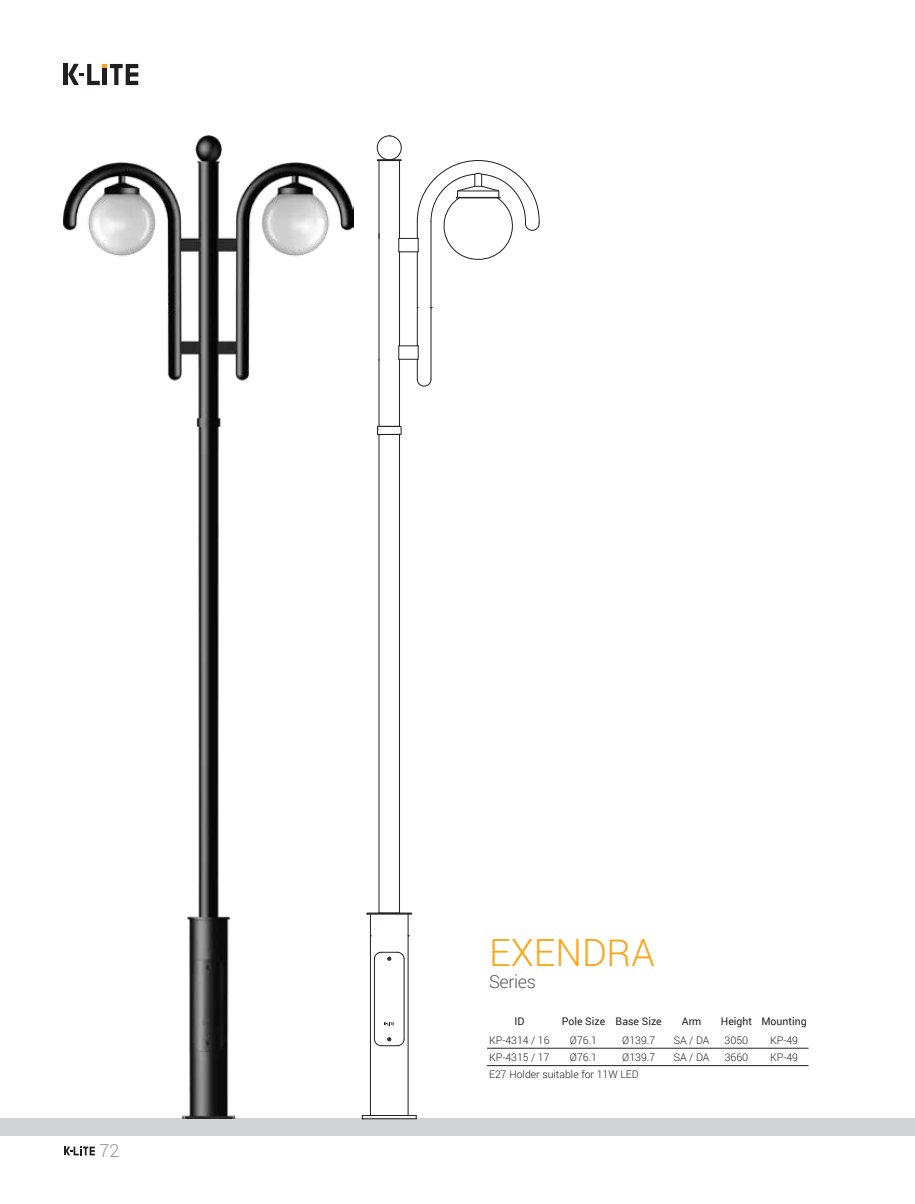
<style>
.page{position:relative;width:915px;height:1204px;background:#fff}
.page>*{position:absolute;margin:0;border:0;box-sizing:border-box;transform-origin:0 0}
.t1{font:300 37.5px "Roboto";color:#faa61a}
.t2{font:300 18px "Roboto";letter-spacing:-.02em;color:#58595b}
.t3{font:300 18px "Roboto";color:#939598}
.t4{font:300 10.5px/17px "Roboto";color:#231f20;text-align:center}
.t5{font:10.5px/18.6px "Roboto";color:#231f20;text-align:center}
.s1{font-weight:300}
.s2{font-weight:400}
</style>
<div class="page">
<hr style="left:64px;top:64px;width:4px;height:21px;background:#231f20">
<svg style="left:68px;top:64px;width:70px;height:21px"></svg>
<svg style="left:64px;top:1146px;width:31px;height:9px"></svg>
<hr style="left:487px;top:1047px;width:321px;height:1px;background:#231f20">
<hr style="left:487px;top:1065px;width:321px;height:1px;background:#231f20">
<div style="left:0;top:1118px;width:914px;height:17px;background:#d1d3d4"></div>
<img style="left:64px;top:136px;width:289px;height:982px">
<svg style="left:384px;top:1022px;width:10px;height:3px"></svg>
<hr style="left:362px;top:1115px;width:54px;height:1px;background:#231f20">
<hr style="left:362px;top:1118px;width:54px;height:1px;background:#231f20">
<hr style="left:370px;top:914px;width:1px;height:201px;background:#231f20">
<hr style="left:407px;top:914px;width:1px;height:201px;background:#231f20">
<div style="left:367px;top:912px;width:44px;height:2px;border:1px solid #231f20"></div>
<hr style="left:399px;top:252px;width:1px;height:94px;background:#231f20">
<hr style="left:378px;top:234px;width:1px;height:126px;background:#231f20">
<div style="left:377px;top:136px;width:24px;height:24px;border:1px solid #231f20;border-radius:50%"></div>
<hr style="left:417px;top:252px;width:1px;height:94px;background:#231f20">
<hr style="left:430px;top:221px;width:1px;height:158px;background:#231f20">
<svg style="left:398px;top:345px;width:33px;height:41px"></svg>
<svg style="left:377px;top:426px;width:24px;height:9px"></svg>
<svg style="left:377px;top:160px;width:162px;height:100px"></svg>
<hr style="left:403px;top:958px;width:1px;height:80px;background:#231f20">
<hr style="left:374px;top:958px;width:1px;height:80px;background:#231f20">
<svg style="left:374px;top:1037px;width:30px;height:9px"></svg>
<svg style="left:374px;top:951px;width:30px;height:9px"></svg>
<p class="t3" style="left:100px;top:1137px;width:21px">72</p>
<p class="t1" style="left:489px;top:926px;width:167px">EXENDRA</p>
<p class="t2" style="left:489px;top:968px;width:48px">Series</p>
<p class="t5" style="left:561px;top:1011px;width:45px">Pole Size<br><span class="s1">Ø76.1</span></p>
<p class="t4" style="left:569px;top:1048px;width:29px">Ø76.1</p>
<p class="t5" style="left:615px;top:1011px;width:48px">Base Size<br><span class="s1">Ø139.7</span></p>
<p class="t4" style="left:622px;top:1048px;width:34px">Ø139.7</p>
<p class="t4" style="left:489px;top:1011px;width:62px;line-height:18.9px"><span class="s2">ID<br></span>KP-4314 / 16</p>
<p class="t4" style="left:489px;top:1048px;width:151px;text-align:left">KP-4315 / 17<br>E27 Holder suitable for 11W LED</p>
<p class="t4" style="left:673px;top:1011px;width:37px;line-height:18.6px"><span class="s2">Arm<br></span>SA / DA</p>
<p class="t4" style="left:673px;top:1048px;width:37px">SA / DA</p>
<p class="t5" style="left:720px;top:1011px;width:33px">Height<br><span class="s1">3050</span></p>
<p class="t4" style="left:724px;top:1048px;width:25px">3660</p>
<p class="t5" style="left:761px;top:1011px;width:47px">Mounting</p>
<p class="t4" style="left:769px;top:1031px;width:29px;text-align:left">KP-49<br>KP-49</p>
</div>
